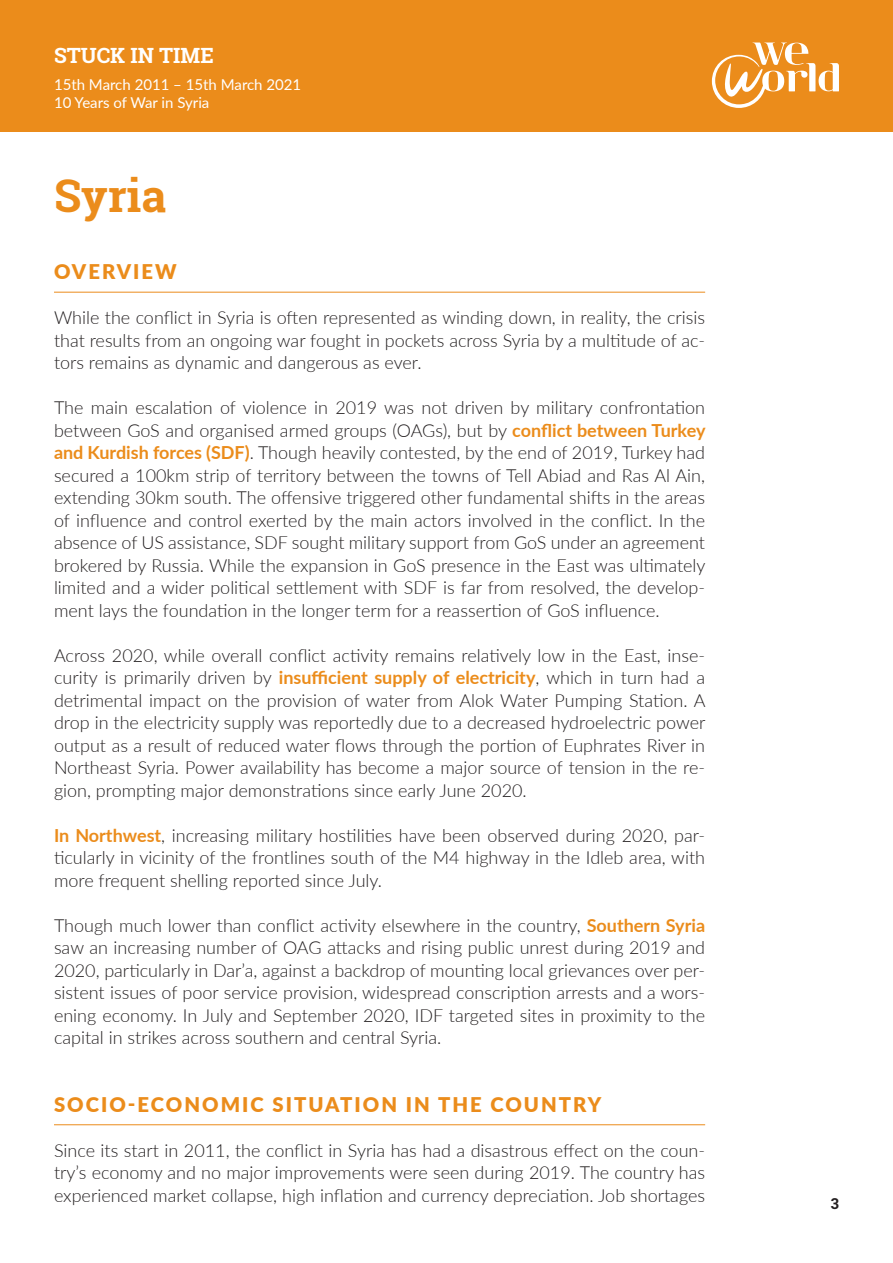
<style>
.page{position:relative;width:893px;height:1263px;background:#fff}
.page>*{position:absolute;margin:0;border:0;box-sizing:border-box;transform-origin:0 0}
.t1{font:700 45px "Roboto Slab";color:#eb8c1b}
.t2{font:700 21px "Roboto Slab";color:#fff}
.t3{font:900 20.25px "Lato";letter-spacing:.1em;color:#eb8c1b}
.testo{font:300 18px/22.5px "Lato";color:#231f20;text-align:justify}
.t4{font:15px/18px "Lato";color:#fff}
.t5{font:700 15px "Roboto Slab";color:#231f20}
.s1{font-weight:700;color:#eb8c1b}
</style>
<div class="page">
<div style="left:0;top:0;width:893px;height:132px;background:#eb8c1b"></div>
<svg style="left:712px;top:43px;width:127px;height:65px"></svg>
<hr style="left:54px;top:292px;width:651px;height:1px;background:#eb8c1b">
<hr style="left:54px;top:1124px;width:651px;height:1px;background:#eb8c1b">
<p class="t2" style="left:54px;top:41px;width:161px">STUCK IN TIME</p>
<p class="t4" style="left:54px;top:75px;width:249px">15th March 2011 – 15th March 2021<br>10 Years of War in Syria</p>
<h2 class="t1" style="left:54px;top:164px;width:114px">Syria</h2>
<h3 class="t3" style="left:54px;top:256px;width:124px">OVERVIEW</h3>
<p class="testo" style="left:54px;top:306px;width:653px">While the conflict in Syria is often represented as winding down, in reality, the crisis that results from an ongoing war fought in pockets across Syria by a multitude of ac&shy;tors remains as dynamic and dangerous as ever.</p>
<p class="testo" style="left:54px;top:396px;width:653px">The main escalation of violence in 2019 was not driven by military confrontation between GoS and organised armed groups (OAGs), but by <span class="s1">conflict between Turkey and Kurdish forces (SDF)</span>. Though heavily contested, by the end of 2019, Turkey had secured a 100km strip of territory between the towns of Tell Abiad and Ras Al Ain, extending 30km south. The offensive triggered other fundamental shifts in the areas of influence and control exerted by the main actors involved in the conflict. In the absence of US assistance, SDF sought military support from GoS under an agreement brokered by Russia. While the expansion in GoS presence in the East was ultimately limited and a wider political settlement with SDF is far from resolved, the develop&shy;ment lays the foundation in the longer term for a reassertion of GoS influence.</p>
<p class="testo" style="left:54px;top:643px;width:653px">Across 2020, while overall conflict activity remains relatively low in the East, inse&shy;curity is primarily driven by <span class="s1">insufficient supply of electricity</span>, which in turn had a detrimental impact on the provision of water from Alok Water Pumping Station. A drop in the electricity supply was reportedly due to a decreased hydroelectric power output as a result of reduced water flows through the portion of Euphrates River in Northeast Syria. Power availability has become a major source of tension in the re&shy;gion, prompting major demonstrations since early June 2020.</p>
<p class="testo" style="left:54px;top:823px;width:653px"><span class="s1">In Northwest</span>, increasing military hostilities have been observed during 2020, par&shy;ticularly in vicinity of the frontlines south of the M4 highway in the Idleb area, with more frequent shelling reported since July.</p>
<p class="testo" style="left:54px;top:913px;width:653px">Though much lower than conflict activity elsewhere in the country, <span class="s1">Southern Syria </span>saw an increasing number of OAG attacks and rising public unrest during 2019 and 2020, particularly in Dar’a, against a backdrop of mounting local grievances over per&shy;sistent issues of poor service provision, widespread conscription arrests and a wors&shy;ening economy. In July and September 2020, IDF targeted sites in proximity to the capital in strikes across southern and central Syria.</p>
<h3 class="t3" style="left:54px;top:1089px;width:549px">SOCIO-ECONOMIC SITUATION IN THE COUNTRY</h3>
<p class="testo" style="left:54px;top:1138px;width:653px">Since its start in 2011, the conflict in Syria has had a disastrous effect on the coun&shy;try’s economy and no major improvements were seen during 2019. The country has experienced market collapse, high inflation and currency depreciation. Job shortages</p>
<p class="t5" style="left:831px;top:1193px;width:10px">3</p>
</div>
